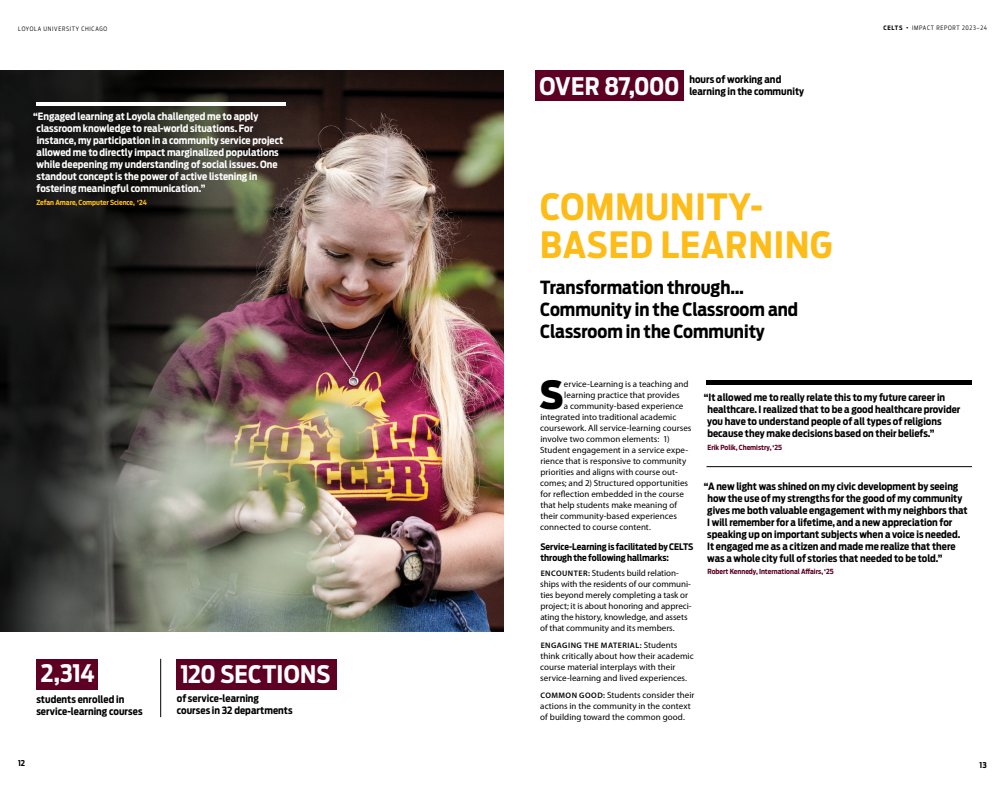
<style>
.page{position:relative;width:1008px;height:792px;background:#fff}
.page>*{position:absolute;margin:0;border:0;box-sizing:border-box;transform-origin:0 0}
.t1{font:900 38.7px "Antenna Cond";color:#000}
.t2{font:700 36px/38px "Antenna Cond";letter-spacing:.025em;color:#febc18}
.t3{font:700 24px "Antenna Cond";letter-spacing:.005em;color:#fff}
.t4{font:700 18px/22px "Antenna Cond";color:#000}
.t5{font:700 10px/12px "Antenna Cond";color:#000}
.t6{font:700 10px/12px "Antenna Cond";color:#fff}
.t7{font:9px/11px "Myriad Pro";color:#000}
.t8{font:700 9px/11px "Antenna Cond";letter-spacing:-.005em;color:#000}
.t9{font:600 8px "Myriad Pro";letter-spacing:.06em;color:#000}
.t10{font:700 8px "Antenna Cond";color:#000}
.t11{font:700 7px "Antenna Cond";color:#5d0024}
.t12{font:700 7px "Antenna Cond";color:#febc18}
.t13{font:300 6px "Antenna Cond";letter-spacing:.11em;color:#000}
.s1{font-weight:700}
.s2{font-weight:900}
.s3{font-weight:600;font-size:8px}
.s4{font-weight:400;font-size:9px}
</style>
<div class="page">
<img style="left:478px;top:70px;width:26px;height:561px">
<img style="left:374px;top:70px;width:104px;height:561px">
<div style="left:36px;top:659px;width:62px;height:30px;background:#5d0024"></div>
<hr style="left:161px;top:659px;width:1px;height:58px;background:#000">
<div style="left:176px;top:659px;width:160px;height:30px;background:#5d0024"></div>
<img style="left:0;top:70px;width:374px;height:561px">
<div style="left:535px;top:70px;width:148px;height:31px;background:#5d0024"></div>
<hr style="left:707px;top:380px;width:265px;height:4px;background:#000">
<hr style="left:706px;top:466px;width:266px;height:1px;background:#000">
<hr style="left:36px;top:103px;width:249px;height:3px;background:#fff">
<p class="t13" style="left:18px;top:25px;width:91px">LOYOLA UNIVERSITY CHICAGO</p>
<p class="t6" style="left:37px;top:110px;width:248px;text-indent:-3px">“Engaged learning at Loyola challenged me to apply classroom knowledge to real-world situations. For instance, my participation in a community service project allowed me to directly impact marginalized populations while deepening my understanding of social issues. One standout concept is the power of active listening in fostering meaningful communication.”</p>
<p class="t12" style="left:36px;top:197px;width:112px">Zefan Amare, Computer Science, ‘24</p>
<h3 class="t3" style="left:41px;top:657px;width:55px">2,314</h3>
<p class="t5" style="left:36px;top:693px;width:108px">students enrolled in service-learning courses</p>
<p class="t10" style="left:18px;top:758px;width:9px">12</p>
<h3 class="t3" style="left:180px;top:658px;width:152px">120 SECTIONS</h3>
<p class="t5" style="left:177px;top:692px;width:117px">of service-learning courses in 32 departments</p>
<h3 class="t3" style="left:539px;top:70px;width:142px">OVER 87,000</h3>
<p class="t5" style="left:689px;top:74px;width:116px">hours of working and learning in the community</p>
<h2 class="t2" style="left:540px;top:187px;width:294px">COMMUNITY-<br>BASED LEARNING</h2>
<h3 class="t4" style="left:540px;top:276px;width:259px">Transformation through…<br>Community in the Classroom and<br>Classroom in the Community</h3>
<p class="t13" style="left:883px;top:24px;width:105px"><span class="s1">CELTS</span> <span class="s2">·</span> IMPACT REPORT 2023–24</p>
<h1 class="t1" style="left:540px;top:368px;width:25px">S</h1>
<p class="t7" style="left:564px;top:378px;width:126px">ervice-Learning is a teaching and</p>
<p class="t7" style="left:564px;top:389px;width:117px">learning practice that provides</p>
<p class="t7" style="left:564px;top:400px;width:121px">a community-based experience</p>
<p class="t7" style="left:541px;top:411px;width:137px">integrated into traditional academic</p>
<p class="t7" style="left:540px;top:422px;width:153px">coursework. All service-learning courses</p>
<p class="t7" style="left:541px;top:433px;width:131px">involve two common elements: 1)</p>
<p class="t7" style="left:540px;top:444px;width:149px">Student engagement in a service expe-</p>
<p class="t7" style="left:540px;top:455px;width:147px">rience that is responsive to community</p>
<p class="t7" style="left:540px;top:466px;width:139px">priorities and aligns with course out-</p>
<p class="t7" style="left:540px;top:477px;width:149px">comes; and 2) Structured opportunities</p>
<p class="t7" style="left:541px;top:488px;width:145px">for reflection embedded in the course</p>
<p class="t7" style="left:540px;top:499px;width:138px">that help students make meaning of</p>
<p class="t7" style="left:540px;top:510px;width:138px">their community-based experiences</p>
<p class="t7" style="left:540px;top:521px;width:112px">connected to course content.</p>
<p class="t8" style="left:540px;top:541px;width:155px">Service-Learning is facilitated by CELTS through the following hallmarks:</p>
<p class="t7" style="left:540px;top:567px;width:153px"><span class="s3">ENCOUNTER:</span> Students build relation&shy;ships with the residents of our communi&shy;ties beyond merely completing a task or project; it is about honoring and appreci&shy;ating the history, knowledge, and assets of that community and its members.</p>
<p class="t9" style="left:541px;top:640px;width:138px">ENGAGING THE MATERIAL: <span class="s4">Students</span></p>
<p class="t7" style="left:540px;top:650px;width:155px">think critically about how their academic course material interplays with their service-learning and lived experiences.</p>
<p class="t7" style="left:540px;top:689px;width:156px"><span class="s3">COMMON GOOD:</span> Students consider their actions in the community in the context of building toward the common good.</p>
<p class="t5" style="left:707px;top:391px;width:255px;text-indent:-3px">“It allowed me to really relate this to my future career in healthcare. I realized that to be a good healthcare provider you have to understand people of all types of religions because they make decisions based on their beliefs.”</p>
<p class="t11" style="left:707px;top:443px;width:76px">Erik Polik, Chemistry, ‘25</p>
<p class="t5" style="left:707px;top:480px;width:262px;text-indent:-3px">“A new light was shined on my civic development by seeing how the use of my strengths for the good of my community gives me both valuable engagement with my neighbors that I will remember for a lifetime, and a new appreciation for speaking up on important subjects when a voice is needed.<br>It engaged me as a citizen and made me realize that there was a whole city full of stories that needed to be told.”</p>
<p class="t11" style="left:707px;top:567px;width:128px">Robert Kennedy, International Affairs, ‘25</p>
<p class="t10" style="left:980px;top:760px;width:9px">13</p>
</div>
